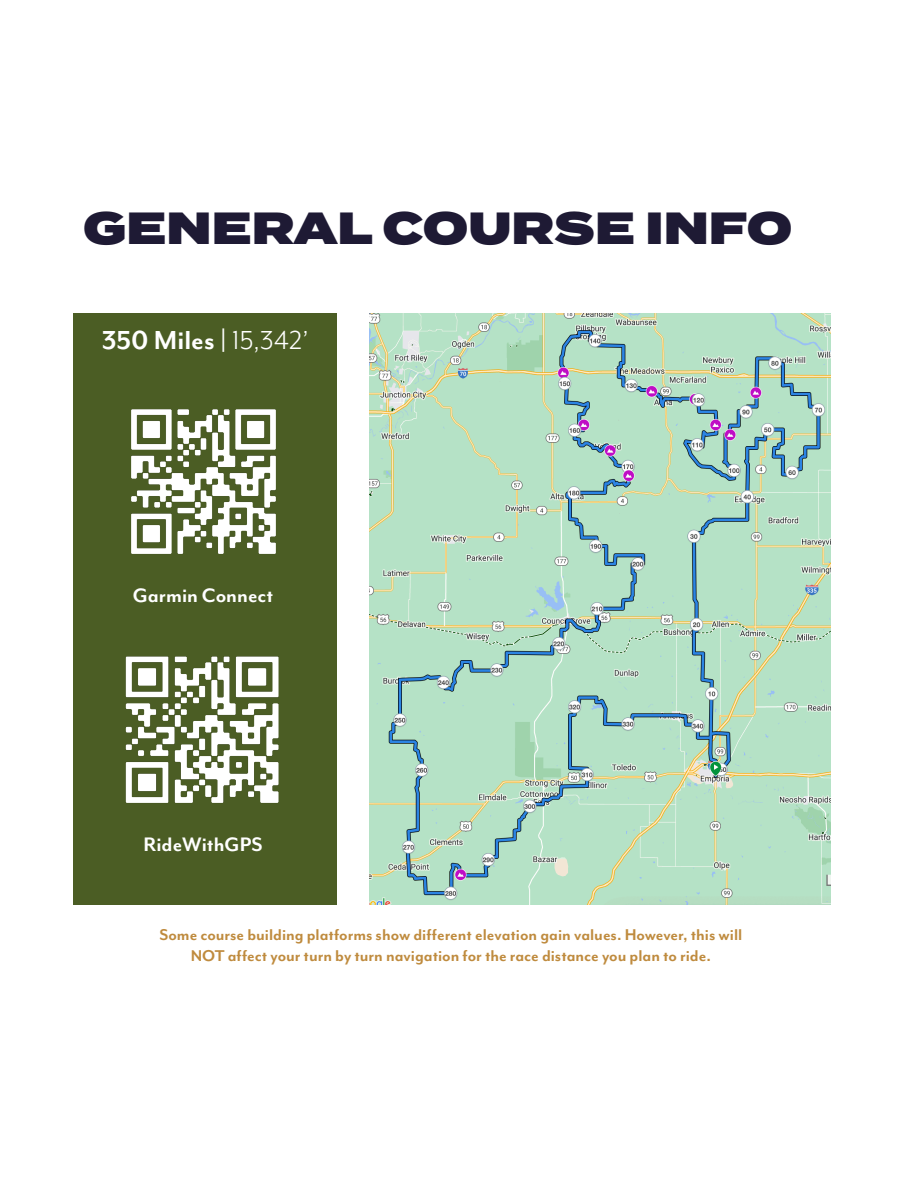
<style>
.page{position:relative;width:918px;height:1188px;background:#fff}
.page>*{position:absolute;margin:0;border:0;box-sizing:border-box;transform-origin:0 0}
.t1{font:900 45px "Termina";color:#1e1a34}
.t2{font:700 30px "Mr Eaves Mod OT";color:#fff}
.t3{font:700 22.5px "Mr Eaves Mod OT";color:#fff}
.t4{font:700 18px "Mr Eaves Mod OT";color:#bf8b3e}
.s1{font-weight:400}
</style>
<div class="page">
<div style="left:73px;top:313px;width:264px;height:592px;background:#4b5d24"></div>
<img style="left:369px;top:313px;width:462px;height:592px">
<img style="left:125px;top:656px;width:154px;height:147px">
<img style="left:131px;top:409px;width:145px;height:145px">
<p class="t1" style="left:83px;top:194px;width:711px">GENERAL COURSE INFO</p>
<p class="t2" style="left:102px;top:323px;width:208px">350 Miles | <span class="s1">15,342’</span></p>
<p class="t3" style="left:133px;top:583px;width:142px">Garmin Connect</p>
<p class="t3" style="left:143px;top:831px;width:121px">RideWithGPS</p>
<p class="t4" style="left:159px;top:924px;width:584px">Some course building platforms show different elevation gain values. However, this will</p>
<p class="t4" style="left:191px;top:946px;width:522px">NOT affect your turn by turn navigation for the race distance you plan to ride.</p>
</div>
